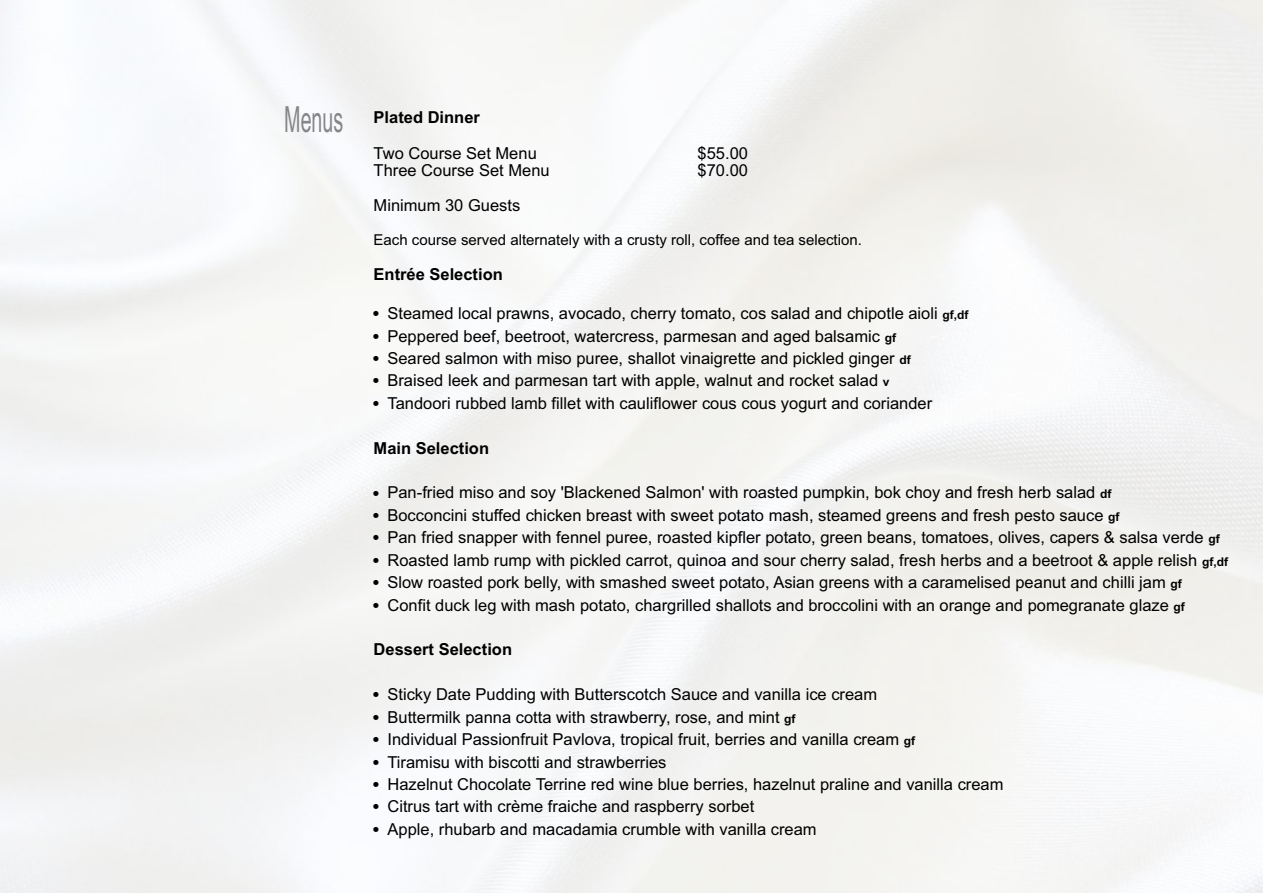
<style>
.page{position:relative;width:1263px;height:893px;background:#fff}
.page>*{position:absolute;margin:0;border:0;box-sizing:border-box;transform-origin:0 0}
.t1{font:16.5px/22.4px "Arial";color:#000}
.t2{font:700 16.5px "Arial";color:#000}
.t3{font:15px "Arial";color:#000}
.s1{font-family:"Arial Narrow";font-size:36px;color:#848688}
.s2{font-weight:700}
.s3{font-weight:700;font-size:12px}
</style>
<div class="page">
<svg style="left:374px;top:490px;width:5px;height:5px"></svg>
<svg style="left:374px;top:513px;width:5px;height:5px"></svg>
<svg style="left:374px;top:535px;width:5px;height:5px"></svg>
<svg style="left:374px;top:558px;width:5px;height:5px"></svg>
<svg style="left:374px;top:580px;width:5px;height:5px"></svg>
<svg style="left:374px;top:692px;width:5px;height:5px"></svg>
<svg style="left:374px;top:714px;width:5px;height:6px"></svg>
<p class="t1" style="left:374px;top:101px;width:165px;line-height:35.5px;text-indent:-89px"><span class="s1">Menus</span> <span class="s2">Plated Dinner<br></span>Two Course Set Menu</p>
<p class="t1" style="left:698px;top:143px;width:52px">$55.00</p>
<p class="t1" style="left:374px;top:161px;width:178px">Three Course Set Menu</p>
<p class="t1" style="left:698px;top:161px;width:52px">$70.00</p>
<p class="t1" style="left:374px;top:195px;width:148px">Minimum 30 Guests</p>
<p class="t3" style="left:374px;top:234px;width:490px">Each course served alternately with a crusty roll, coffee and tea selection.</p>
<p class="t2" style="left:374px;top:268px;width:131px">Entrée Selection</p>
<p class="t1" style="left:387px;top:304px;width:582px">Steamed local prawns, avocado, cherry tomato, cos salad and chipotle aioli <span class="s3">gf,df </span>Peppered beef, beetroot, watercress, parmesan and aged balsamic <span class="s3">gf<br></span>Seared salmon with miso puree, shallot vinaigrette and pickled ginger <span class="s3">df </span>Braised leek and parmesan tart with apple, walnut and rocket salad <span class="s3">v<br></span>Tandoori rubbed lamb fillet with cauliflower cous cous yogurt and coriander</p>
<p class="t2" style="left:374px;top:442px;width:117px">Main Selection</p>
<p class="t1" style="left:387px;top:483px;width:842px">Pan-fried miso and soy 'Blackened Salmon' with roasted pumpkin, bok choy and fresh herb salad <span class="s3">df<br></span>Bocconcini stuffed chicken breast with sweet potato mash, steamed greens and fresh pesto sauce <span class="s3">gf<br></span>Pan fried snapper with fennel puree, roasted kipfler potato, green beans, tomatoes, olives, capers &amp; salsa verde <span class="s3">gf </span>Roasted lamb rump with pickled carrot, quinoa and sour cherry salad, fresh herbs and a beetroot &amp; apple relish <span class="s3">gf,df </span>Slow roasted pork belly, with smashed sweet potato, Asian greens with a caramelised peanut and chilli jam <span class="s3">gf </span>Confit duck leg with mash potato, chargrilled shallots and broccolini with an orange and pomegranate glaze <span class="s3">gf</span></p>
<p class="t2" style="left:374px;top:643px;width:140px">Dessert Selection</p>
<p class="t1" style="left:387px;top:685px;width:617px">Sticky Date Pudding with Butterscotch Sauce and vanilla ice cream<br>Buttermilk panna cotta with strawberry, rose, and mint <span class="s3">gf<br></span>Individual Passionfruit Pavlova, tropical fruit, berries and vanilla cream <span class="s3">gf<br></span>Tiramisu with biscotti and strawberries<br>Hazelnut Chocolate Terrine red wine blue berries, hazelnut praline and vanilla cream Citrus tart with crème fraiche and raspberry sorbet<br>Apple, rhubarb and macadamia crumble with vanilla cream</p>
</div>
